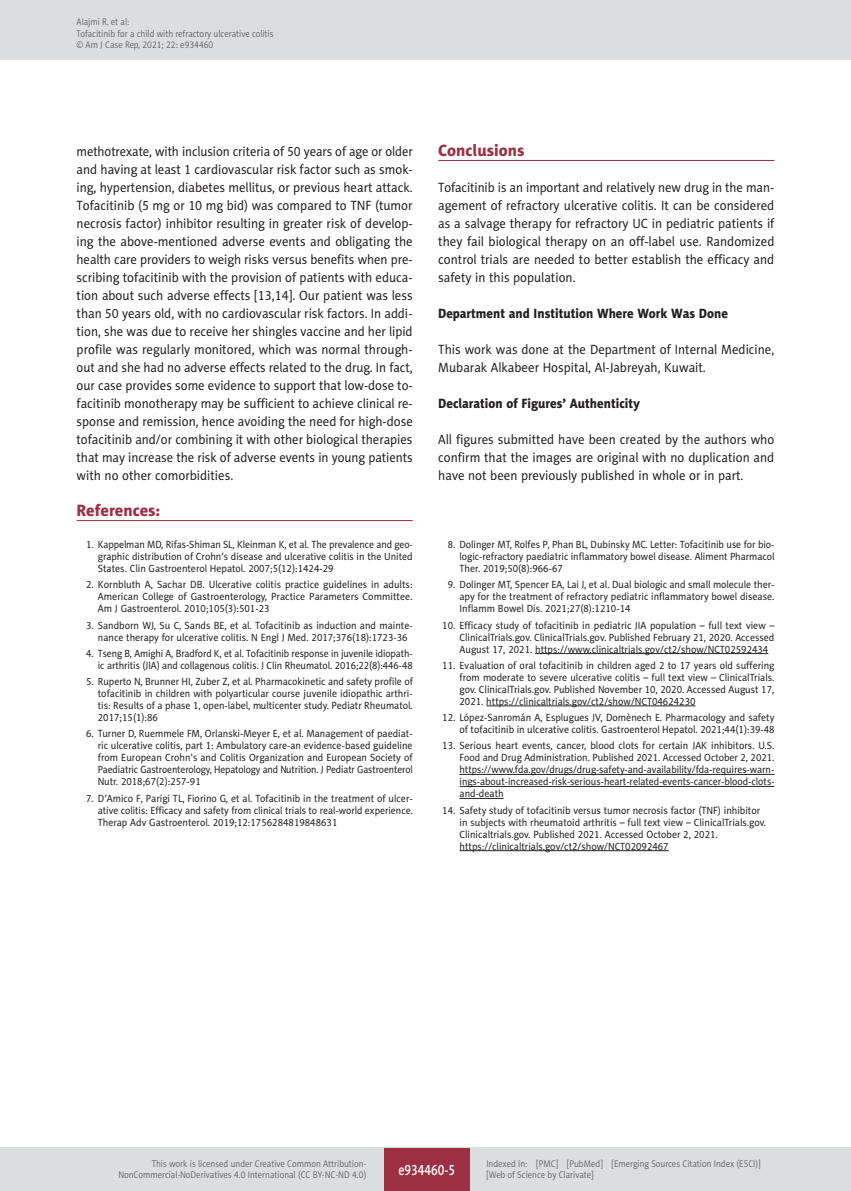
<style>
.page{position:relative;width:851px;height:1191px;background:#fff}
.page>*{position:absolute;margin:0;border:0;box-sizing:border-box;transform-origin:0 0}
.AJCR_Headline_1{font:16.5px "Naomi Sans EFN Heavy";color:#9d2f42}
.AJCR_Referencje_Tytu{font:16.5px "Naomi Sans EFN Heavy";color:#9d2f42}
.t1{font:15px "Naomi Sans EFN Medium";color:#fff;scale:.8 1}
.AJCR_Body{font:13.5px/18px "Naomi Sans EFN";color:#231f20;text-align:justify;scale:.93 1}
.AJCR_Body-2{font:13.5px/18px "Naomi Sans EFN";color:#231f20;text-align:justify;scale:.94 1}
.AJCR_Body-3{font:13.5px/18px "Naomi Sans EFN";color:#231f20;scale:.95 1}
.AJCR_Headline_2{font:13.5px "Naomi Sans EFN Heavy";color:#231f20;scale:.95 1}
.AJCR_Referencje_punk{font:10.5px/12px "Naomi Sans EFN";color:#231f20;text-align:justify;scale:.95 1}
.AJCR_Referencje_punk-2{font:10.5px/12px "Naomi Sans EFN";color:#231f20;text-align:justify;scale:.94 1}
.AJCR_Referencje_punk-3{font:10.5px/12px "Naomi Sans EFN";color:#231f20;text-align:justify;scale:.93 1}
.t2{font:9.75px/11.2px "Naomi Sans EFN Light";color:#57585a;scale:.9 1}
</style>
<div class="page">
<hr style="left:438px;top:160px;width:336px;height:1px;background:#9d2f42">
<hr style="left:77px;top:520px;width:335px;height:1px;background:#9d2f42">
<hr style="left:535px;top:653px;width:233px;height:1px;background:#231f20">
<hr style="left:486px;top:705px;width:209px;height:1px;background:#231f20">
<hr style="left:459px;top:774px;width:315px;height:1px;background:#231f20">
<hr style="left:459px;top:786px;width:315px;height:1px;background:#231f20">
<hr style="left:459px;top:798px;width:44px;height:1px;background:#231f20">
<hr style="left:459px;top:850px;width:209px;height:1px;background:#231f20">
<div style="left:0;top:0;width:850px;height:60px;background:#dcdddf"></div>
<div style="left:0;top:1148px;width:850px;height:43px;background:#dcdddf"></div>
<div style="left:384px;top:1147px;width:85px;height:43px;background:#9d2f42"></div>
<p class="t2" style="left:77px;top:16px;width:220px">Alajmi R. et al:<br>Tofacitinib for a child with refractory ulcerative colitis © Am J Case Rep, 2021; 22: e934460</p>
<p class="AJCR_Body" style="left:77px;top:142px;width:363px">methotrexate, with inclusion criteria of 50 years of age or older and having at least 1 cardiovascular risk factor such as smok&shy;ing, hypertension, diabetes mellitus, or previous heart attack.<br>Tofacitinib (5 mg or 10 mg bid) was compared to TNF (tumor necrosis factor) inhibitor resulting in greater risk of develop&shy;ing the above-mentioned adverse events and obligating the health care providers to weigh risks versus benefits when pre&shy;scribing tofacitinib with the provision of patients with educa&shy;tion about such adverse effects [13,14]. Our patient was less than 50 years old, with no cardiovascular risk factors. In addi&shy;tion, she was due to receive her shingles vaccine and her lipid profile was regularly monitored, which was normal through&shy;out and she had no adverse effects related to the drug. In fact, our case provides some evidence to support that low-dose to&shy;facitinib monotherapy may be sufficient to achieve clinical re&shy;sponse and remission, hence avoiding the need for high-dose tofacitinib and/or combining it with other biological therapies that may increase the risk of adverse events in young patients with no other comorbidities.</p>
<p class="AJCR_Headline_1" style="left:438px;top:140px;width:88px">Conclusions</p>
<p class="AJCR_Body-2" style="left:438px;top:178px;width:359px">Tofacitinib is an important and relatively new drug in the man&shy;agement of refractory ulcerative colitis. It can be considered as a salvage therapy for refractory UC in pediatric patients if they fail biological therapy on an off-label use. Randomized control trials are needed to better establish the efficacy and safety in this population.</p>
<p class="AJCR_Headline_2" style="left:438px;top:305px;width:306px">Department and Institution Where Work Was Done</p>
<p class="AJCR_Body-3" style="left:438px;top:340px;width:355px">This work was done at the Department of Internal Medicine,<br>Mubarak Alkabeer Hospital, Al-Jabreyah, Kuwait.</p>
<p class="AJCR_Headline_2" style="left:438px;top:395px;width:214px">Declaration of Figures’ Authenticity</p>
<p class="AJCR_Body-3" style="left:438px;top:430px;width:355px;text-align:justify">All figures submitted have been created by the authors who confirm that the images are original with no duplication and have not been previously published in whole or in part.</p>
<p class="AJCR_Referencje_Tytu" style="left:77px;top:500px;width:85px">References:</p>
<p class="AJCR_Referencje_punk-3" style="left:98px;top:538px;width:340px;text-indent:-12px">1. Kappelman MD, Rifas-Shiman SL, Kleinman K, et al. The prevalence and geo&shy;graphic distribution of Crohn’s disease and ulcerative colitis in the United States. Clin Gastroenterol Hepatol. 2007;5(12):1424-29</p>
<p class="AJCR_Referencje_punk" style="left:98px;top:579px;width:333px;text-indent:-12px">2. Kornbluth A, Sachar DB. Ulcerative colitis practice guidelines in adults:<br>American College of Gastroenterology, Practice Parameters Committee.<br>Am J Gastroenterol. 2010;105(3):501-23</p>
<p class="AJCR_Referencje_punk" style="left:98px;top:619px;width:333px;text-indent:-12px">3. Sandborn WJ, Su C, Sands BE, et al. Tofacitinib as induction and mainte&shy;nance therapy for ulcerative colitis. N Engl J Med. 2017;376(18):1723-36</p>
<p class="AJCR_Referencje_punk-3" style="left:86px;top:647px;width:353px;text-align:right">4. Tseng B, Amighi A, Bradford K, et al. Tofacitinib response in juvenile idiopath&shy;ic arthritis (JIA) and collagenous colitis. J Clin Rheumatol. 2016;22(8):446-48</p>
<p class="AJCR_Referencje_punk-2" style="left:98px;top:675px;width:336px;text-indent:-12px">5. Ruperto N, Brunner HI, Zuber Z, et al. Pharmacokinetic and safety profile of tofacitinib in children with polyarticular course juvenile idiopathic arthri&shy;tis: Results of a phase 1, open-label, multicenter study. Pediatr Rheumatol.<br>2017;15(1):86</p>
<p class="AJCR_Referencje_punk" style="left:98px;top:728px;width:333px;text-indent:-12px">6. Turner D, Ruemmele FM, Orlanski-Meyer E, et al. Management of paediat&shy;ric ulcerative colitis, part 1: Ambulatory care-an evidence-based guideline from European Crohn’s and Colitis Organization and European Society of Paediatric Gastroenterology, Hepatology and Nutrition. J Pediatr Gastroenterol Nutr. 2018;67(2):257-91</p>
<p class="AJCR_Referencje_punk" style="left:98px;top:792px;width:333px;text-indent:-12px">7. D’Amico F, Parigi TL, Fiorino G, et al. Tofacitinib in the treatment of ulcer&shy;ative colitis: Efficacy and safety from clinical trials to real-world experience.<br>Therap Adv Gastroenterol. 2019;12:1756284819848631</p>
<p class="AJCR_Referencje_punk-2" style="left:459px;top:538px;width:336px;text-indent:-12px">8. Dolinger MT, Rolfes P, Phan BL, Dubinsky MC. Letter: Tofacitinib use for bio&shy;logic-refractory paediatric inflammatory bowel disease. Aliment Pharmacol Ther. 2019;50(8):966-67</p>
<p class="AJCR_Referencje_punk" style="left:459px;top:579px;width:333px;text-indent:-12px">9. Dolinger MT, Spencer EA, Lai J, et al. Dual biologic and small molecule ther&shy;apy for the treatment of refractory pediatric inflammatory bowel disease.<br>Inflamm Bowel Dis. 2021;27(8):1210-14</p>
<p class="AJCR_Referencje_punk" style="left:459px;top:619px;width:333px;text-indent:-17px">10. Efficacy study of tofacitinib in pediatric JIA population – full text view – ClinicalTrials.gov. ClinicalTrials.gov. Published February 21, 2020. Accessed August 17, 2021. https://www.clinicaltrials.gov/ct2/show/NCT02592434</p>
<p class="AJCR_Referencje_punk" style="left:459px;top:659px;width:333px;text-indent:-17px">11. Evaluation of oral tofacitinib in children aged 2 to 17 years old suffering from moderate to severe ulcerative colitis – full text view – ClinicalTrials. gov. ClinicalTrials.gov. Published November 10, 2020. Accessed August 17, 2021. https://clinicaltrials.gov/ct2/show/NCT04624230</p>
<p class="AJCR_Referencje_punk" style="left:442px;top:711px;width:351px;text-align:right">12. López-Sanromán A, Esplugues JV, Domènech E. Pharmacology and safety of tofacitinib in ulcerative colitis. Gastroenterol Hepatol. 2021;44(1):39-48</p>
<p class="AJCR_Referencje_punk" style="left:459px;top:740px;width:333px;text-indent:-17px">13. Serious heart events, cancer, blood clots for certain JAK inhibitors. U.S.<br>Food and Drug Administration. Published 2021. Accessed October 2, 2021. https://www.fda.gov/drugs/drug-safety-and-availability/fda-requires-warn&shy;ings-about-increased-risk-serious-heart-related-events-cancer-blood-clots&shy;and-death</p>
<p class="AJCR_Referencje_punk" style="left:459px;top:804px;width:324px;text-align:left;text-indent:-17px">14. Safety study of tofacitinib versus tumor necrosis factor (TNF) inhibitor in subjects with rheumatoid arthritis – full text view – ClinicalTrials.gov.<br>Clinicaltrials.gov. Published 2021. Accessed October 2, 2021. https://clinicaltrials.gov/ct2/show/NCT02092467</p>
<p class="t2" style="left:118px;top:1158px;width:277px;text-align:right">This work is licensed under Creative Common Attribution-<br>NonCommercial-NoDerivatives 4.0 International (CC BY-NC-ND 4.0)</p>
<h2 class="t1" style="left:398px;top:1160px;width:72px">e934460-5</h2>
<p class="t2" style="left:486px;top:1158px;width:306px">Indexed in: [PMC] [PubMed] [Emerging Sources Citation Index (ESCI)] [Web of Science by Clarivate]</p>
</div>
